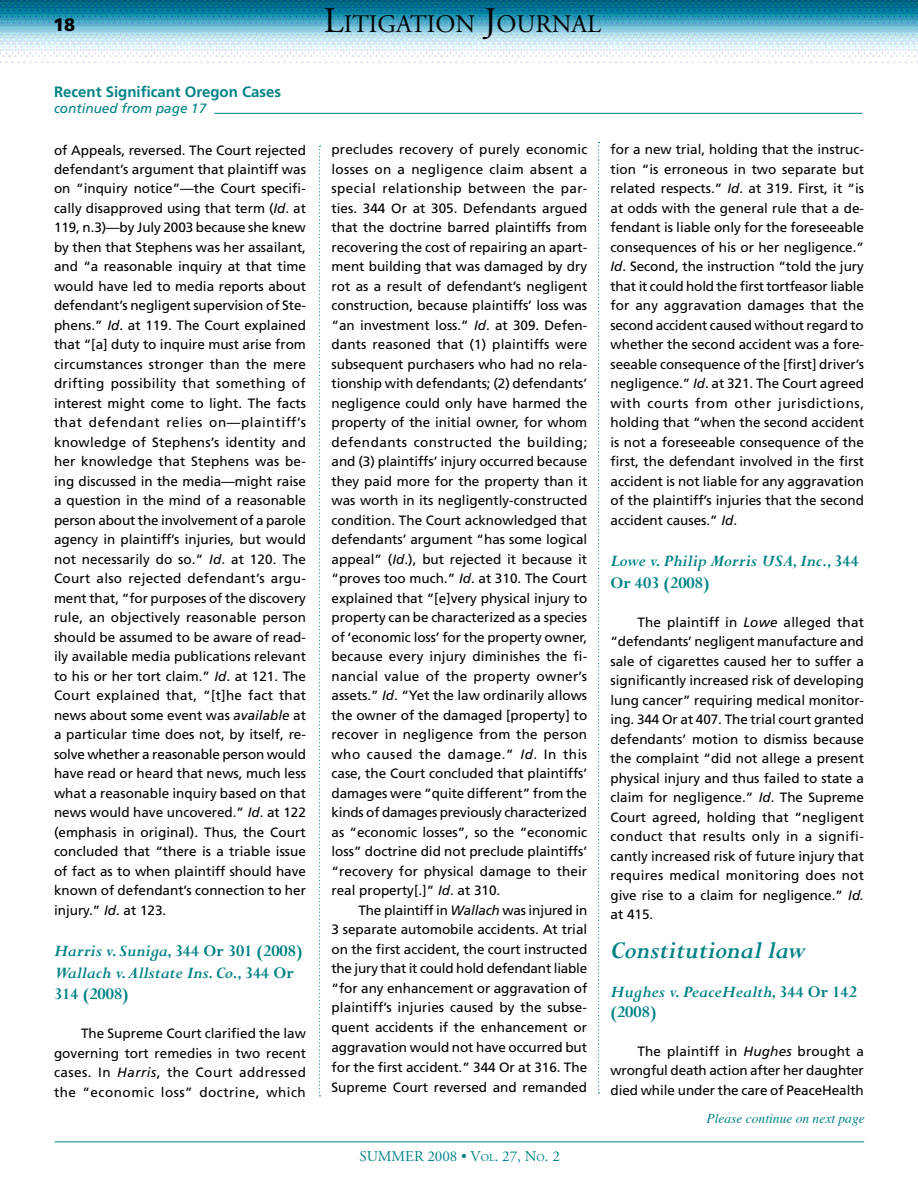
<style>
.page{position:relative;width:918px;height:1188px;background:#fff}
.page>*{position:absolute;margin:0;border:0;box-sizing:border-box;transform-origin:0 0}
.t1{font:italic 700 27px "Perpetua";color:#008285}
.t2{font:25.2px "Adobe Garamond";color:#000}
.t3{font:italic 700 18px/21.6px "Perpetua";color:#008285}
.t4{font:900 18px "Frutiger";color:#000}
.t5{font:700 15px "Frutiger";color:#008285}
.t6{font:15px "Adobe Garamond";color:#008285}
.t7{font:13.5px/19.5px "Frutiger";color:#000;text-align:justify}
.t8{font:italic 13.5px "Times";color:#008285}
.t9{font:italic 13.5px "Frutiger";color:#008285}
.s1{font-size:36px}
.s2{font-style:italic}
.s3{font-style:normal}
.s4{font-size:10.5px}
</style>
<div class="page">
<img style="left:0;top:0;width:918px;height:63px">
<hr style="left:55px;top:1142px;width:809px;height:1px;background:#008285">
<svg style="left:598px;top:142px;width:1px;height:952px"></svg>
<svg style="left:319px;top:146px;width:2px;height:950px"></svg>
<hr style="left:214px;top:113px;width:648px;height:1px;background:#008285">
<h3 class="t4" style="left:53px;top:14px;width:24px">18</h3>
<h2 class="t2" style="left:324px;top:10px;width:278px"><span class="s1">L</span>ITIGATION <span class="s1">J</span>OURNAL</h2>
<p class="t5" style="left:54px;top:83px;width:229px">Recent Significant Oregon Cases</p>
<p class="t9" style="left:54px;top:100px;width:154px">continued from page 17</p>
<p class="t7" style="left:54px;top:140px;width:254px">of Appeals, reversed. The Court rejected defendant’s argument that plaintiff was on “inquiry notice”—the Court specifi&shy;cally disapproved using that term (<span class="s2">Id</span>. at 119, n.3)—by July 2003 because she knew by then that Stephens was her assailant, and “a reasonable inquiry at that time would have led to media reports about defendant’s negligent supervision of Ste&shy;phens.” <span class="s2">Id</span>. at 119. The Court explained that “[a] duty to inquire must arise from circumstances stronger than the mere drifting possibility that something of interest might come to light. The facts that defendant relies on—plaintiff’s knowledge of Stephens’s identity and her knowledge that Stephens was be&shy;ing discussed in the media—might raise a question in the mind of a reasonable person about the involvement of a parole agency in plaintiff’s injuries, but would not necessarily do so.” <span class="s2">Id</span>. at 120. The Court also rejected defendant’s argu&shy;ment that, “for purposes of the discovery rule, an objectively reasonable person should be assumed to be aware of read&shy;ily available media publications relevant to his or her tort claim.” <span class="s2">Id</span>. at 121. The Court explained that, “[t]he fact that news about some event was <span class="s2">available</span> at a particular time does not, by itself, re&shy;solve whether a reasonable person would have read or heard that news, much less what a reasonable inquiry based on that news would have uncovered.” <span class="s2">Id</span>. at 122 (emphasis in original). Thus, the Court concluded that “there is a triable issue of fact as to when plaintiff should have known of defendant’s connection to her injury.” <span class="s2">Id</span>. at 123.</p>
<h3 class="t3" style="left:54px;top:941px;width:250px">Harris v. Suniga, <span class="s3">344 Or 301 (2008)<br></span>Wallach v. Allstate Ins. Co., <span class="s3">344 Or<br>314 (2008)</span></h3>
<p class="t7" style="left:54px;top:1024px;width:254px;text-indent:27px">The Supreme Court clarified the law governing tort remedies in two recent cases. In <span class="s2">Harris</span>, the Court addressed the “economic loss” doctrine, which</p>
<p class="t7" style="left:332px;top:140px;width:257px">precludes recovery of purely economic losses on a negligence claim absent a special relationship between the par&shy;ties. 344 Or at 305. Defendants argued that the doctrine barred plaintiffs from recovering the cost of repairing an apart&shy;ment building that was damaged by dry rot as a result of defendant’s negligent construction, because plaintiffs’ loss was “an investment loss.” <span class="s2">Id</span>. at 309. Defen&shy;dants reasoned that (1) plaintiffs were subsequent purchasers who had no rela&shy;tionship with defendants; (2) defendants’ negligence could only have harmed the property of the initial owner, for whom defendants constructed the building; and (3) plaintiffs’ injury occurred because they paid more for the property than it was worth in its negligently-constructed condition. The Court acknowledged that defendants’ argument “has some logical appeal” (<span class="s2">Id</span>.), but rejected it because it “proves too much.” <span class="s2">Id</span>. at 310. The Court explained that “[e]very physical injury to property can be characterized as a species of ‘economic loss’ for the property owner, because every injury diminishes the fi&shy;nancial value of the property owner’s assets.” <span class="s2">Id</span>. “Yet the law ordinarily allows the owner of the damaged [property] to recover in negligence from the person who caused the damage.” <span class="s2">Id</span>. In this case, the Court concluded that plaintiffs’ damages were “quite different” from the kinds of damages previously characterized as “economic losses”, so the “economic loss” doctrine did not preclude plaintiffs’ “recovery for physical damage to their real property[.]” <span class="s2">Id</span>. at 310.</p>
<p class="t7" style="left:332px;top:900px;width:257px;text-indent:27px">The plaintiff in <span class="s2">Wallach</span> was injured in 3 separate automobile accidents. At trial on the first accident, the court instructed the jury that it could hold defendant liable “for any enhancement or aggravation of plaintiff’s injuries caused by the subse&shy;quent accidents if the enhancement or aggravation would not have occurred but for the first accident.” 344 Or at 316. The Supreme Court reversed and remanded</p>
<p class="t6" style="left:359px;top:1148px;width:202px">SUMMER 2008 • V<span class="s4">OL</span>. 27, N<span class="s4">O</span>. 2</p>
<p class="t7" style="left:611px;top:140px;width:255px">for a new trial, holding that the instruc&shy;tion “is erroneous in two separate but related respects.” <span class="s2">Id</span>. at 319. First, it “is at odds with the general rule that a de&shy;fendant is liable only for the foreseeable consequences of his or her negligence.” <span class="s2">Id</span>. Second, the instruction “told the jury that it could hold the first tortfeasor liable for any aggravation damages that the second accident caused without regard to whether the second accident was a fore&shy;seeable consequence of the [first] driver’s negligence.” <span class="s2">Id</span>. at 321. The Court agreed with courts from other jurisdictions, holding that “when the second accident is not a foreseeable consequence of the first, the defendant involved in the first accident is not liable for any aggravation of the plaintiff’s injuries that the second accident causes.” <span class="s2">Id</span>.</p>
<h3 class="t3" style="left:610px;top:551px;width:250px">Lowe v. Philip Morris USA, Inc., <span class="s3">344<br>Or 403 (2008)</span></h3>
<p class="t7" style="left:610px;top:612px;width:255px;text-indent:27px">The plaintiff in <span class="s2">Lowe</span> alleged that “defendants’ negligent manufacture and sale of cigarettes caused her to suffer a significantly increased risk of developing lung cancer” requiring medical monitor&shy;ing. 344 Or at 407. The trial court granted defendants’ motion to dismiss because the complaint “did not allege a present physical injury and thus failed to state a claim for negligence.” <span class="s2">Id</span>. The Supreme Court agreed, holding that “negligent conduct that results only in a signifi&shy;cantly increased risk of future injury that requires medical monitoring does not give rise to a claim for negligence.” <span class="s2">Id. </span>at 415.</p>
<h1 class="t1" style="left:610px;top:936px;width:196px">Constitutional law</h1>
<h3 class="t3" style="left:610px;top:983px;width:248px;line-height:19.5px">Hughes v. PeaceHealth, <span class="s3">344 Or 142 (2008)</span></h3>
<p class="t7" style="left:610px;top:1041px;width:255px;text-indent:27px">The plaintiff in <span class="s2">Hughes</span> brought a wrongful death action after her daughter died while under the care of PeaceHealth</p>
<p class="t8" style="left:707px;top:1106px;width:160px">Please continue on next page</p>
</div>
